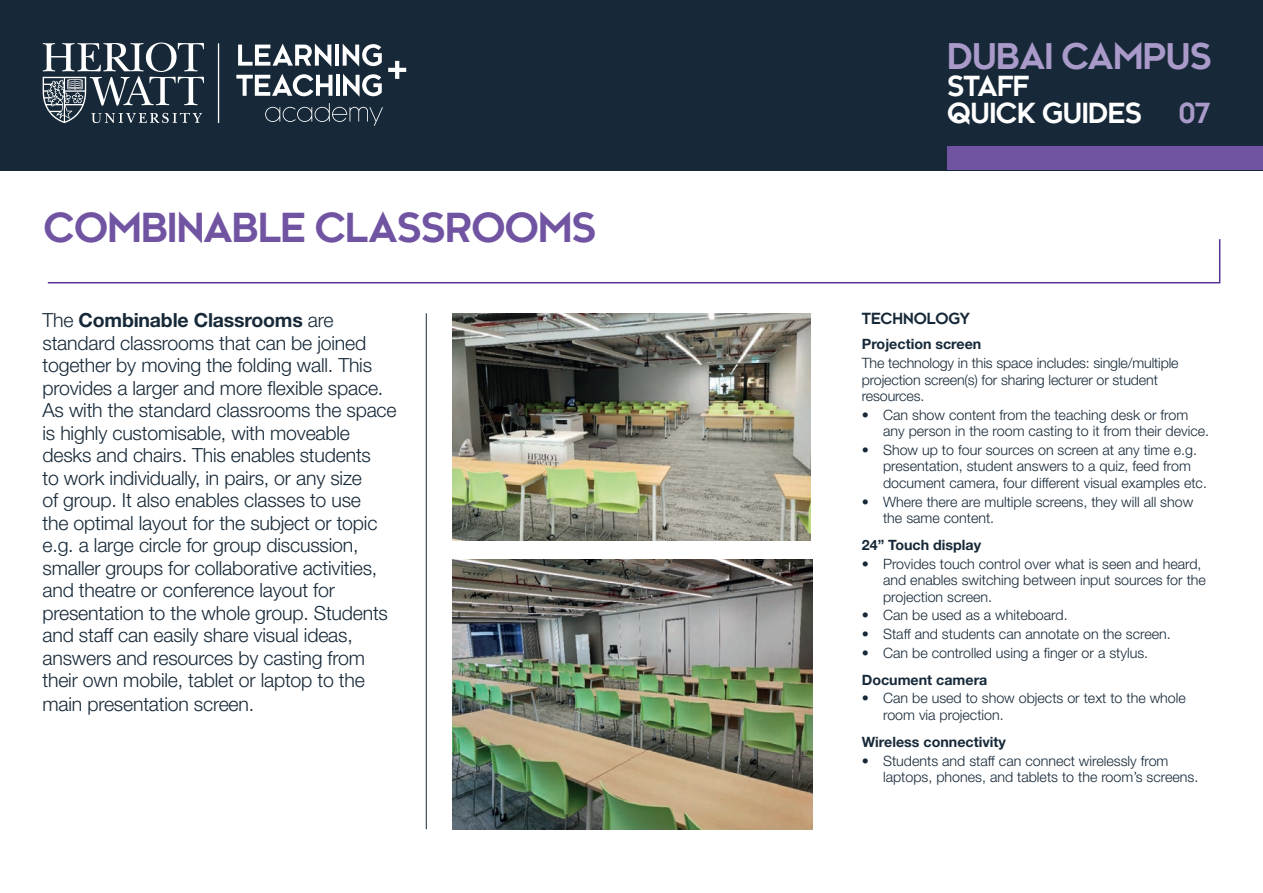
<style>
.page{position:relative;width:1263px;height:893px;background:#fff}
.page>*{position:absolute;margin:0;border:0;box-sizing:border-box;transform-origin:0 0}
.Main_header{font:700 39px "Kessel 105";letter-spacing:-.02em;color:#7054a2}
.Main_header-2{font:700 34.5px "Kessel 105";letter-spacing:-.02em;color:#aa9aca}
.Main_header-3{font:700 27px "Kessel 105";letter-spacing:-.02em;color:#fff}
.Main_header-4{font:700 27px "Kessel 105";color:#aa9aca}
.Introduction_para{font:300 19.5px/22.6px "Helvetica Neue LT Std";letter-spacing:-.01em;color:#172938}
.Heading{font:700 15px "Kessel 105";color:#172938}
.Bullet_2_para{font:300 14.25px/16.5px "Helvetica Neue LT Std";color:#172938}
.Body_Text{font:300 14.25px/16.5px "Helvetica Neue LT Std";letter-spacing:-.01em;color:#172938}
.Bullet_2_para-2{font:700 14.25px "Helvetica Neue LT Std";color:#172938}
.Body_Text-2{font:700 14.25px "Helvetica Neue LT Std";color:#172938}
.s1{font-weight:700}
</style>
<div class="page">
<svg style="left:47px;top:239px;width:1174px;height:45px"></svg>
<hr style="left:426px;top:313px;width:1px;height:516px;background:#172938">
<div style="left:0;top:0;width:1263px;height:170px;background:#172938"></div>
<svg style="left:43px;top:43px;width:161px;height:80px"></svg>
<svg style="left:238px;top:44px;width:93px;height:22px"></svg>
<hr style="left:335px;top:45px;width:4px;height:21px;background:#fff">
<svg style="left:343px;top:44px;width:39px;height:23px"></svg>
<svg style="left:236px;top:74px;width:96px;height:22px"></svg>
<hr style="left:336px;top:75px;width:4px;height:21px;background:#fff">
<svg style="left:343px;top:74px;width:39px;height:23px"></svg>
<svg style="left:265px;top:103px;width:118px;height:23px"></svg>
<svg style="left:388px;top:61px;width:18px;height:18px"></svg>
<hr style="left:218px;top:43px;width:1px;height:80px;background:#fff">
<div style="left:947px;top:147px;width:316px;height:23px;background:#7054a2"></div>
<img style="left:452px;top:313px;width:359px;height:227px">
<img style="left:452px;top:559px;width:360px;height:270px">
<p class="Main_header" style="left:44px;top:206px;width:554px">COMBINABLE CLASSROOMS</p>
<p class="Main_header-2" style="left:947px;top:37px;width:266px">DUBAI CAMPUS</p>
<p class="Main_header-3" style="left:947px;top:71px;width:84px">STAFF</p>
<p class="Main_header-3" style="left:947px;top:98px;width:196px">QUICK GUIDES</p>
<p class="Main_header-4" style="left:1178px;top:98px;width:34px">07</p>
<p class="Introduction_para" style="left:43px;top:308px;width:356px">The <span class="s1">Combinable Classrooms</span> are standard classrooms that can be joined together by moving the folding wall. This provides a larger and more flexible space.<br>As with the standard classrooms the space is highly customisable, with moveable desks and chairs. This enables students<br>to work individually, in pairs, or any size<br>of group. It also enables classes to use<br>the optimal layout for the subject or topic e.g. a large circle for group discussion, smaller groups for collaborative activities, and theatre or conference layout for presentation to the whole group. Students and staff can easily share visual ideas, answers and resources by casting from their own mobile, tablet or laptop to the main presentation screen.</p>
<p class="Heading" style="left:862px;top:310px;width:110px">TECHNOLOGY</p>
<p class="Body_Text-2" style="left:862px;top:336px;width:121px">Projection screen</p>
<p class="Body_Text" style="left:862px;top:354px;width:318px">The technology in this space includes: single/multiple projection screen(s) for sharing lecturer or student resources.</p>
<p class="Bullet_2_para" style="left:883px;top:406px;width:327px;text-indent:-21px">• Can show content from the teaching desk or from any person in the room casting to it from their device.</p>
<p class="Bullet_2_para" style="left:883px;top:441px;width:325px;text-indent:-21px">• Show up to four sources on screen at any time e.g. presentation, student answers to a quiz, feed from document camera, four different visual examples etc.</p>
<p class="Bullet_2_para" style="left:883px;top:493px;width:312px;text-indent:-21px">• Where there are multiple screens, they will all show the same content.</p>
<p class="Bullet_2_para-2" style="left:862px;top:536px;width:121px">24” Touch display</p>
<p class="Bullet_2_para" style="left:883px;top:555px;width:324px;text-indent:-21px">• Provides touch control over what is seen and heard, and enables switching between input sources for the projection screen.</p>
<p class="Bullet_2_para" style="left:862px;top:607px;width:207px">• Can be used as a whiteboard.</p>
<p class="Bullet_2_para" style="left:862px;top:625px;width:310px">• Staff and students can annotate on the screen.</p>
<p class="Bullet_2_para" style="left:862px;top:644px;width:288px">• Can be controlled using a finger or a stylus.</p>
<p class="Bullet_2_para-2" style="left:862px;top:671px;width:127px">Document camera</p>
<p class="Bullet_2_para" style="left:883px;top:690px;width:304px;text-indent:-21px">• Can be used to show objects or text to the whole room via projection.</p>
<p class="Bullet_2_para-2" style="left:862px;top:733px;width:146px">Wireless connectivity</p>
<p class="Bullet_2_para" style="left:883px;top:752px;width:317px;text-indent:-21px">• Students and staff can connect wirelessly from laptops, phones, and tablets to the room’s screens.</p>
</div>
